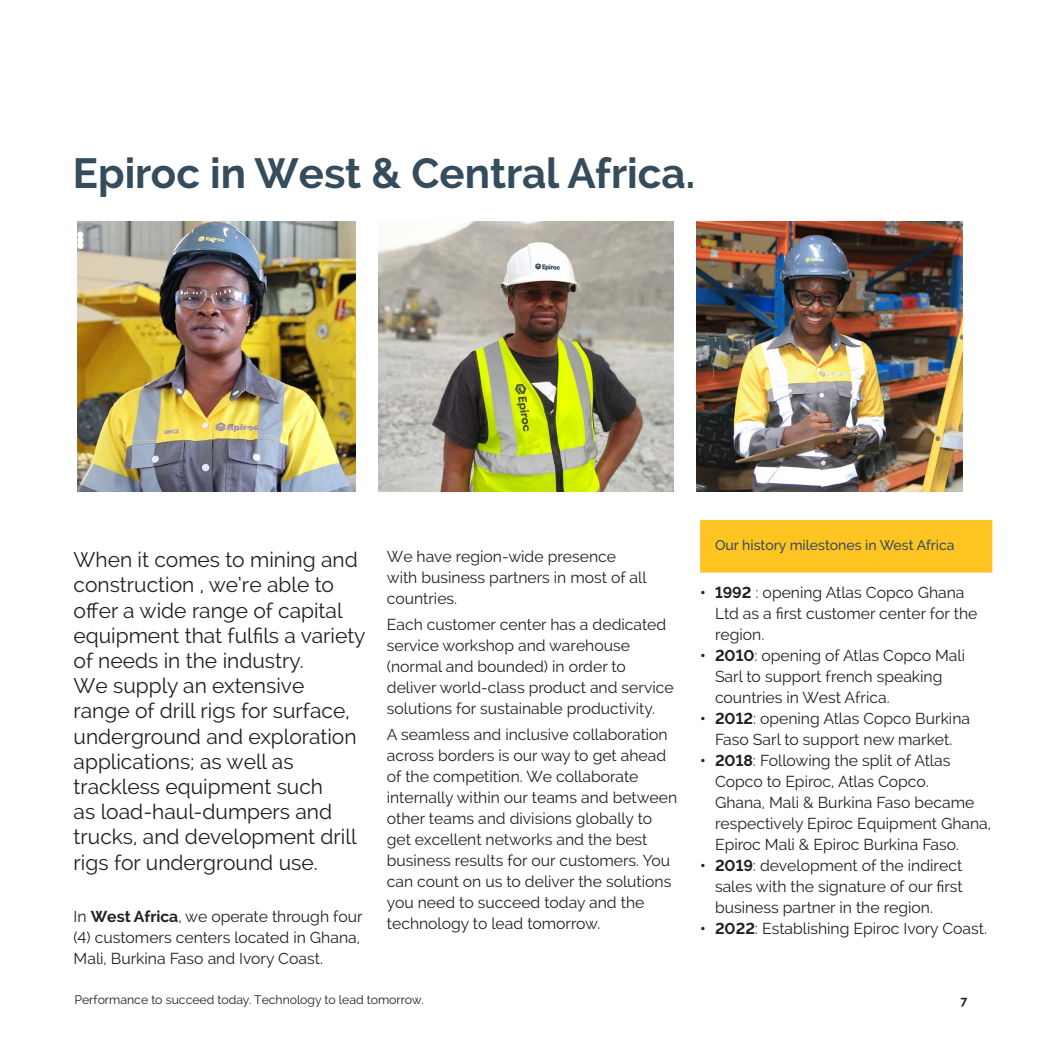
<style>
.page{position:relative;width:1042px;height:1042px;background:#fff}
.page>*{position:absolute;margin:0;border:0;box-sizing:border-box;transform-origin:0 0}
.heading_1{font:700 42px "Raleway";color:#354c5c}
.t1{font:21px/25.2px "Raleway";color:#231f20}
.t2{font:15.75px/21px "Raleway";color:#231f20}
.heading_5{font:500 14px "Raleway";color:#354c5c}
.t3{font:12.25px "Raleway";color:#231f20}
.t4{font:700 12.25px "Raleway";color:#231f20}
.s1{font-weight:700}
</style>
<div class="page">
<img style="left:77px;top:221px;width:279px;height:270px">
<div style="left:700px;top:520px;width:292px;height:52px;background:#fec422"></div>
<img style="left:379px;top:221px;width:294px;height:270px">
<img style="left:697px;top:221px;width:266px;height:270px">
<p class="heading_1" style="left:73px;top:149px;width:624px">Epiroc in West &amp; Central Africa.</p>
<p class="t1" style="left:74px;top:547px;width:294px">When it comes to mining and construction , we’re able to offer a wide range of capital equipment that fulfils a variety of needs in the industry.<br>We supply an extensive range of drill rigs for surface, underground and exploration applications; as well as trackless equipment such<br>as load-haul-dumpers and trucks, and development drill rigs for underground use.</p>
<p class="t2" style="left:74px;top:905px;width:291px">In <span class="s1">West Africa</span>, we operate through four (4) customers centers located in Ghana,<br>Mali, Burkina Faso and Ivory Coast.</p>
<p class="t2" style="left:387px;top:546px;width:261px">We have region-wide presence with business partners in most of all countries.</p>
<p class="t2" style="left:387px;top:614px;width:288px">Each customer center has a dedicated service workshop and warehouse (normal and bounded) in order to deliver world-class product and service solutions for sustainable productivity.</p>
<p class="t2" style="left:387px;top:724px;width:292px">A seamless and inclusive collaboration across borders is our way to get ahead of the competition. We collaborate internally within our teams and between other teams and divisions globally to get excellent networks and the best business results for our customers. You can count on us to deliver the solutions you need to succeed today and the technology to lead tomorrow.</p>
<p class="heading_5" style="left:715px;top:537px;width:241px">Our history milestones in West Africa</p>
<p class="t2" style="left:715px;top:582px;width:264px;text-indent:-15px"><span class="s1">• 1992</span> : opening Atlas Copco Ghana<br>Ltd as a first customer center for the region.</p>
<p class="t2" style="left:715px;top:645px;width:252px;text-indent:-15px"><span class="s1">• 2010</span>: opening of Atlas Copco Mali<br>Sarl to support french speaking countries in West Africa.</p>
<p class="t2" style="left:700px;top:708px;width:271px;text-align:center"><span class="s1">• 2012</span>: opening Atlas Copco Burkina<br>Faso Sarl to support new market.</p>
<p class="t2" style="left:715px;top:750px;width:278px;text-indent:-15px"><span class="s1">• 2018</span>: Following the split of Atlas Copco to Epiroc, Atlas Copco.<br>Ghana, Mali &amp; Burkina Faso became respectively Epiroc Equipment Ghana, Epiroc Mali &amp; Epiroc Burkina Faso.</p>
<p class="t2" style="left:715px;top:855px;width:249px;text-align:justify;text-indent:-15px"><span class="s1">• 2019</span>: development of the indirect sales with the signature of our first business partner in the region.</p>
<p class="t2" style="left:700px;top:918px;width:288px"><span class="s1">• 2022</span>: Establishing Epiroc Ivory Coast.</p>
<p class="t3" style="left:74px;top:992px;width:351px">Performance to succeed today. Technology to lead tomorrow.</p>
<p class="t4" style="left:960px;top:993px;width:9px">7</p>
</div>
